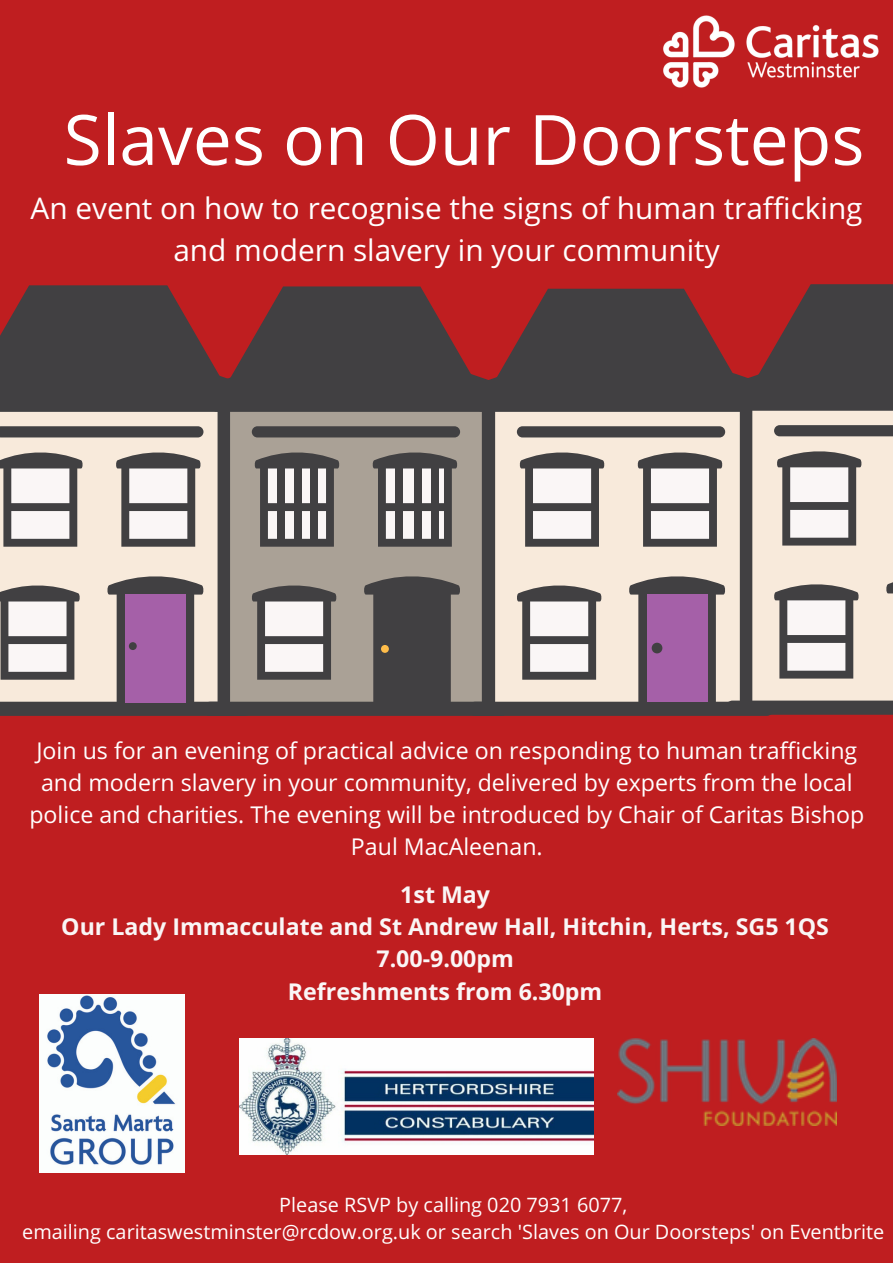
<style>
.page{position:relative;width:893px;height:1263px;background:#bf1e20}
.page>*{position:absolute;margin:0;border:0;box-sizing:border-box;transform-origin:0 0}
.t1{font:69.53px "Open Sans";color:#fff}
.t2{font:29.78px/41.6px "Open Sans";color:#fff;text-align:center}
.t3{font:23.17px/32.1px "Open Sans";color:#fff;text-align:center}
.t4{font:700 23.17px/32.1px "Open Sans";color:#faf6f6;text-align:center}
.t5{font:19.88px/27.6px "Open Sans";color:#fff;text-align:center}
</style>
<div class="page">
<svg style="left:0;top:285px;width:208px;height:71px;background:#543a3c"></svg>
<svg style="left:0;top:356px;width:203px;height:360px;background:#aaa49e"></svg>
<svg style="left:0;top:426px;width:203px;height:11px;background:#464446"></svg>
<svg style="left:243px;top:286px;width:218px;height:70px;fill:#414042"></svg>
<svg style="left:203px;top:356px;width:265px;height:360px;background:#87817c"></svg>
<div style="left:252px;top:426px;width:208px;height:11px;background:#414042;border-radius:6px"></div>
<div style="left:380px;top:589px;width:65px;height:117px;background:#414042"></div>
<svg style="left:381px;top:645px;width:8px;height:8px"></svg>
<div style="left:294px;top:467px;width:8px;height:77px;background:#414042"></div>
<div style="left:277px;top:467px;width:8px;height:77px;background:#414042"></div>
<div style="left:414px;top:467px;width:8px;height:77px;background:#414042"></div>
<div style="left:431px;top:467px;width:8px;height:77px;background:#414042"></div>
<div style="left:395px;top:466px;width:8px;height:80px;background:#414042"></div>
<div style="left:310px;top:467px;width:8px;height:77px;background:#414042"></div>
<svg style="left:509px;top:289px;width:214px;height:67px;fill:#414042"></svg>
<svg style="left:468px;top:356px;width:302px;height:360px;background:#a9a09b"></svg>
<div style="left:517px;top:426px;width:208px;height:11px;background:#414042;border-radius:6px"></div>
<div style="left:647px;top:594px;width:60px;height:108px;background:#a560a8"></div>
<svg style="left:652px;top:643px;width:11px;height:10px"></svg>
<svg style="left:725px;top:356px;width:168px;height:359px;background:#c5bab2"></svg>
<svg style="left:742px;top:284px;width:151px;height:262px;background:#907b78"></svg>
<div style="left:125px;top:594px;width:61px;height:109px;background:#a560a8"></div>
<svg style="left:129px;top:642px;width:8px;height:8px"></svg>
<img style="left:663px;top:16px;width:216px;height:72px">
<img style="left:40px;top:994px;width:144px;height:178px">
<img style="left:617px;top:1039px;width:219px;height:86px">
<img style="left:239px;top:1039px;width:355px;height:116px">
<h1 class="t1" style="left:64px;top:91px;width:802px">Slaves on Our Doorsteps</h1>
<p class="t2" style="left:31px;top:187px;width:834px">An event on how to recognise the signs of human trafficking and modern slavery in your community</p>
<p class="t3" style="left:29px;top:734px;width:836px">Join us for an evening of practical advice on responding to human trafficking and modern slavery in your community, delivered by experts from the local police and charities. The evening will be introduced by Chair of Caritas Bishop Paul MacAleenan.</p>
<p class="t4" style="left:61px;top:878px;width:769px">1st May<br>Our Lady Immacculate and St Andrew Hall, Hitchin, Herts, SG5 1QS<br>7.00-9.00pm<br>Refreshments from 6.30pm</p>
<p class="t5" style="left:22px;top:1190px;width:863px">Please RSVP by calling 020 7931 6077,<br>emailing caritaswestminster@rcdow.org.uk or search 'Slaves on Our Doorsteps' on Eventbrite</p>
</div>
